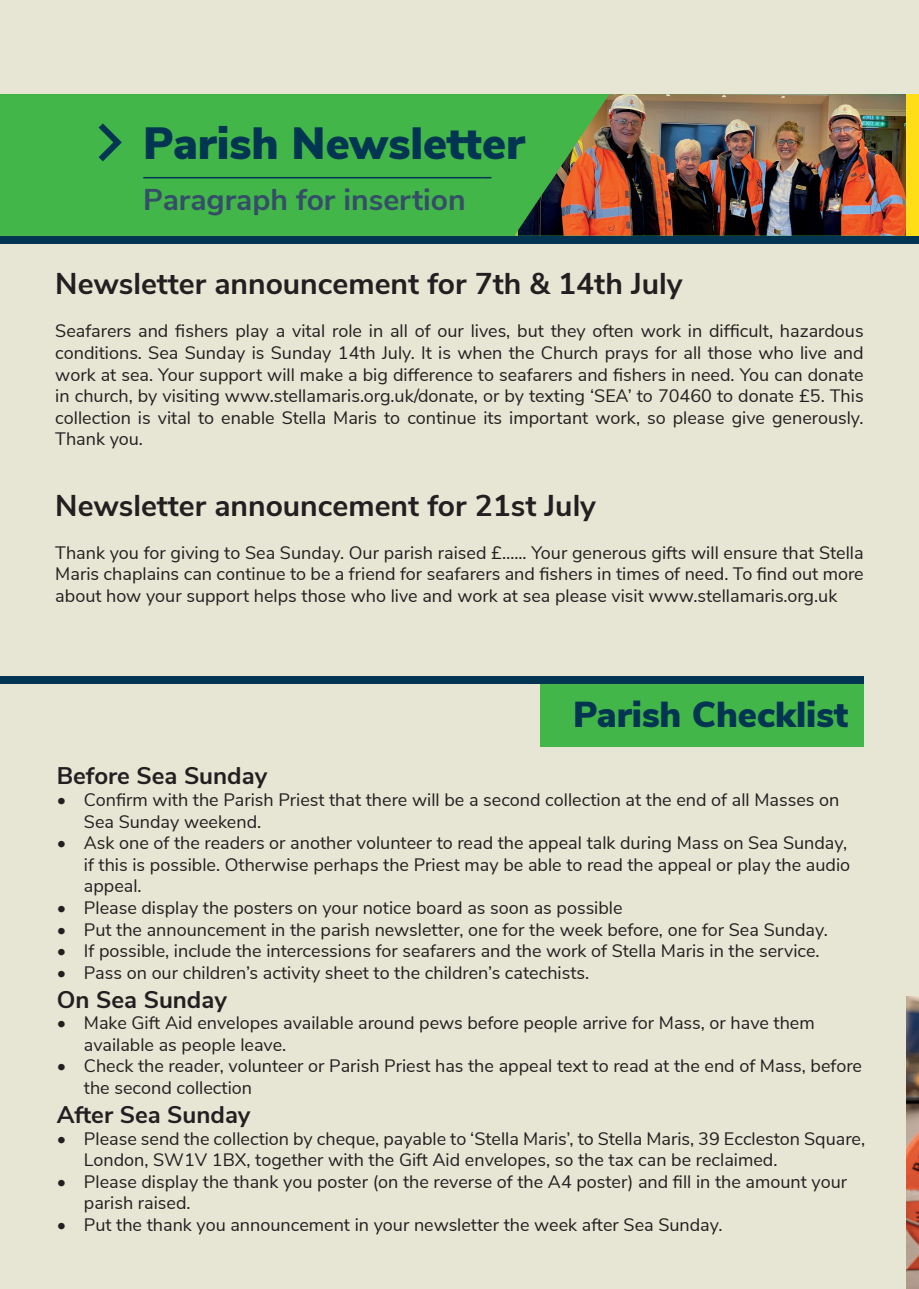
<style>
.page{position:relative;width:919px;height:1289px;background:#fff}
.page>*{position:absolute;margin:0;border:0;box-sizing:border-box;transform-origin:0 0}
.t1{font:900 45px "Nunito Sans";color:#013551}
.t2{font:900 36px "Nunito Sans";color:#013551}
.t3{font:700 30px "Nunito Sans";color:#231f20}
.t4{font:700 30px "Nunito Sans";color:#344e68}
.t5{font:700 24px "Nunito Sans";color:#231f20}
.t6{font:18px/21.6px "Nunito Sans";color:#231f20}
</style>
<div class="page">
<div style="left:0;top:0;width:918px;height:1288px;background:#e7e5d4"></div>
<div style="left:0;top:236px;width:906px;height:7px;background:#013551"></div>
<div style="left:0;top:94px;width:906px;height:142px;background:#42b649"></div>
<img style="left:515px;top:94px;width:391px;height:142px">
<svg style="left:99px;top:123px;width:23px;height:38px"></svg>
<hr style="left:143px;top:177px;width:348px;height:1px;background:#013551">
<div style="left:906px;top:236px;width:12px;height:7px;background:#013551"></div>
<div style="left:906px;top:94px;width:12px;height:142px;background:#ffdd17"></div>
<div style="left:540px;top:684px;width:323px;height:62px;background:#42b649"></div>
<div style="left:0;top:676px;width:863px;height:8px;background:#013551"></div>
<img style="left:906px;top:996px;width:12px;height:292px">
<h1 class="t1" style="left:143px;top:110px;width:383px">Parish Newsletter</h1>
<h3 class="t4" style="left:143px;top:178px;width:324px">Paragraph for insertion</h3>
<h3 class="t3" style="left:55px;top:262px;width:628px">Newsletter announcement for 7th &amp; 14th July</h3>
<p class="t6" style="left:55px;top:319px;width:809px;text-align:justify">Seafarers and fishers play a vital role in all of our lives, but they often work in difficult, hazardous conditions. Sea Sunday is Sunday 14th July. It is when the Church prays for all those who live and work at sea. Your support will make a big difference to seafarers and fishers in need. You can donate in church, by visiting www.stellamaris.org.uk/donate, or by texting ‘SEA’ to 70460 to donate £5. This collection is vital to enable Stella Maris to continue its important work, so please give generously.<br>Thank you.</p>
<h3 class="t3" style="left:55px;top:483px;width:542px">Newsletter announcement for 21st July</h3>
<p class="t6" style="left:55px;top:540px;width:809px;text-align:justify">Thank you for giving to Sea Sunday. Our parish raised £…... Your generous gifts will ensure that Stella Maris chaplains can continue to be a friend for seafarers and fishers in times of need. To find out more about how your support helps those who live and work at sea please visit www.stellamaris.org.uk</p>
<h2 class="t2" style="left:573px;top:688px;width:277px">Parish Checklist</h2>
<h3 class="t5" style="left:57px;top:758px;width:212px">Before Sea Sunday</h3>
<p class="t6" style="left:84px;top:787px;width:756px;text-indent:-27px">• Confirm with the Parish Priest that there will be a second collection at the end of all Masses on<br>Sea Sunday weekend.</p>
<p class="t6" style="left:84px;top:831px;width:767px;text-indent:-27px">• Ask one of the readers or another volunteer to read the appeal talk during Mass on Sea Sunday, if this is possible. Otherwise perhaps the Priest may be able to read the appeal or play the audio appeal.</p>
<p class="t6" style="left:57px;top:895px;width:567px">• Please display the posters on your notice board as soon as possible</p>
<p class="t6" style="left:57px;top:917px;width:772px">• Put the announcement in the parish newsletter, one for the week before, one for Sea Sunday.</p>
<p class="t6" style="left:57px;top:939px;width:764px">• If possible, include the intercessions for seafarers and the work of Stella Maris in the service.</p>
<p class="t6" style="left:57px;top:960px;width:533px">• Pass on our children’s activity sheet to the children’s catechists.</p>
<h3 class="t5" style="left:57px;top:981px;width:172px">On Sea Sunday</h3>
<p class="t6" style="left:84px;top:1011px;width:732px;text-indent:-27px">• Make Gift Aid envelopes available around pews before people arrive for Mass, or have them available as people leave.</p>
<p class="t6" style="left:84px;top:1054px;width:779px;text-indent:-27px">• Check the reader, volunteer or Parish Priest has the appeal text to read at the end of Mass, before the second collection</p>
<h3 class="t5" style="left:57px;top:1096px;width:195px">After Sea Sunday</h3>
<p class="t6" style="left:84px;top:1126px;width:782px;text-indent:-27px">• Please send the collection by cheque, payable to ‘Stella Maris’, to Stella Maris, 39 Eccleston Square,<br>London, SW1V 1BX, together with the Gift Aid envelopes, so the tax can be reclaimed.</p>
<p class="t6" style="left:84px;top:1169px;width:764px;text-indent:-27px">• Please display the thank you poster (on the reverse of the A4 poster) and fill in the amount your parish raised.</p>
<p class="t6" style="left:57px;top:1212px;width:667px">• Put the thank you announcement in your newsletter the week after Sea Sunday.</p>
</div>
